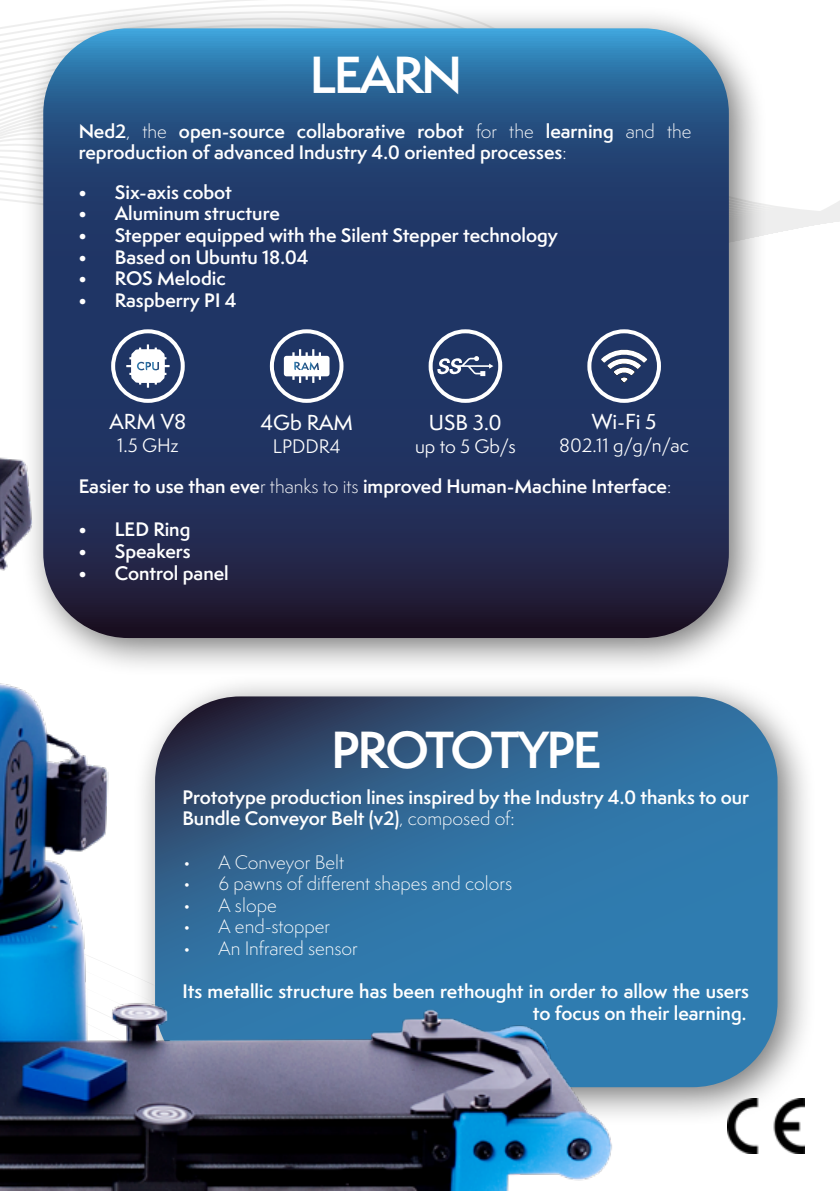
<style>
.page{position:relative;width:840px;height:1191px;background:#fff}
.page>*{position:absolute;margin:0;border:0;box-sizing:border-box;transform-origin:0 0}
.t1{font:600 48px "Semplicita Pro";letter-spacing:-.05em;color:#fff}
.t2{font:500 20px "Semplicita Pro";color:#fff}
.t3{font:600 18px/21.6px "Semplicita Pro";color:#fff}
.t4{font:300 18px "Semplicita Pro";color:#fff}
.t5{font:18px "Semplicita Pro";color:#fff}
.s1{font-weight:300}
</style>
<div class="page">
<svg style="left:171px;top:0;width:668px;height:235px"></svg>
<img style="left:727px;top:1125px;width:76px;height:28px">
<div style="left:132px;top:672px;width:684px;height:453px;background:#000;opacity:.54"></div>
<svg style="left:688px;top:696px;width:89px;height:391px;background:#3d81af"></svg>
<div style="left:20px;top:5px;width:747px;height:672px;background:#000;opacity:.54"></div>
<svg style="left:688px;top:28px;width:40px;height:610px;background:#344971"></svg>
<div style="left:0;top:20px;width:688px;height:1171px;background:#fff;opacity:.9"></div>
<h1 class="t1" style="left:309px;top:40px;width:154px">LEARN</h1>
<p class="t3" style="left:79px;top:120px;width:614px">Ned2<span class="s1">, the</span> open-source collaborative robot <span class="s1">for the</span> learning <span class="s1">and the </span>reproduction of advanced Industry 4.0 oriented processes<span class="s1">:</span></p>
<p class="t3" style="left:79px;top:181px;width:155px">• Six-axis cobot</p>
<p class="t3" style="left:79px;top:203px;width:202px">• Aluminum structure</p>
<p class="t3" style="left:79px;top:224px;width:480px">• Stepper equipped with the Silent Stepper technology</p>
<p class="t3" style="left:79px;top:246px;width:231px">• Based on Ubuntu 18.04</p>
<p class="t3" style="left:79px;top:267px;width:148px">• ROS Melodic</p>
<p class="t3" style="left:79px;top:289px;width:159px">• Raspberry PI 4</p>
<p class="t2" style="left:109px;top:407px;width:78px">ARM V8</p>
<p class="t5" style="left:117px;top:432px;width:63px">1.5 GHz</p>
<p class="t2" style="left:260px;top:408px;width:94px">4Gb RAM</p>
<p class="t5" style="left:272px;top:433px;width:69px">LPDDR4</p>
<p class="t2" style="left:428px;top:408px;width:74px">USB 3.0</p>
<p class="t5" style="left:415px;top:433px;width:102px">up to 5 Gb/s</p>
<p class="t2" style="left:591px;top:407px;width:66px">Wi-Fi 5</p>
<p class="t5" style="left:559px;top:432px;width:131px">802.11 g/g/n/ac</p>
<p class="t3" style="left:79px;top:475px;width:593px">Easier to use than eve<span class="s1">r thanks to its</span> improved Human-Machine Interface<span class="s1">:</span></p>
<p class="t3" style="left:79px;top:518px;width:113px">• LED Ring</p>
<p class="t3" style="left:79px;top:540px;width:113px">• Speakers</p>
<p class="t3" style="left:79px;top:562px;width:151px">• Control panel</p>
<h1 class="t1" style="left:331px;top:715px;width:272px">PROTOTYPE</h1>
<p class="t3" style="left:182px;top:786px;width:568px">Prototype production lines inspired by the Industry 4.0 thanks to our<br>Bundle Conveyor Belt (v2)<span class="s1">, composed of:</span></p>
<p class="t4" style="left:182px;top:849px;width:163px">• A Conveyor Belt</p>
<p class="t4" style="left:182px;top:871px;width:331px">• 6 pawns of different shapes and colors</p>
<p class="t4" style="left:182px;top:893px;width:96px">• A slope</p>
<p class="t4" style="left:182px;top:914px;width:149px">• A end-stopper</p>
<p class="t4" style="left:182px;top:936px;width:177px">• An Infrared sensor</p>
<p class="t3" style="left:182px;top:980px;width:568px;text-align:right">Its metallic structure has been rethought in order to allow the users to focus on their learning.</p>
</div>
